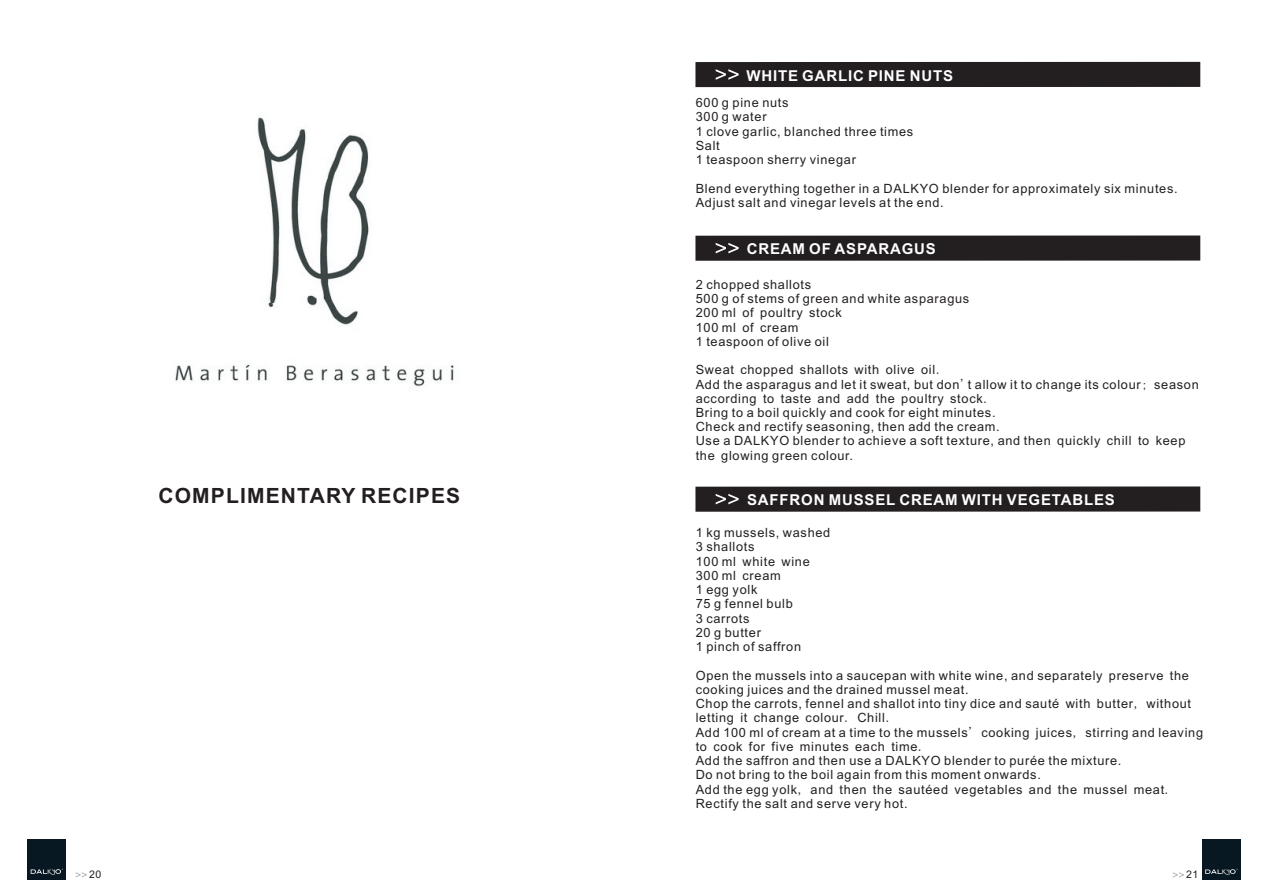
<style>
.page{position:relative;width:1263px;height:893px;background:#fff}
.page>*{position:absolute;margin:0;border:0;box-sizing:border-box;transform-origin:0 0}
.t1{font:700 21px "Arial";letter-spacing:.055em;color:#231f20}
.t2{font:700 15px "Arial";letter-spacing:.055em;color:#fff}
.t3{font:12.75px/14.2px "Arial";letter-spacing:.055em;color:#231f20}
.t4{font:10.5px "Arial";color:#231f20}
.s1{font-family:"Sim Sun"}
</style>
<div class="page">
<div style="left:695px;top:486px;width:505px;height:26px;background:#231f20"></div>
<svg style="left:716px;top:494px;width:23px;height:10px"></svg>
<img style="left:175px;top:117px;width:279px;height:270px">
<div style="left:695px;top:62px;width:505px;height:25px;background:#231f20"></div>
<svg style="left:716px;top:69px;width:23px;height:11px"></svg>
<div style="left:695px;top:235px;width:505px;height:26px;background:#231f20"></div>
<svg style="left:716px;top:243px;width:23px;height:10px"></svg>
<div style="left:27px;top:839px;width:39px;height:41px;background:#071822"></div>
<svg style="left:31px;top:869px;width:32px;height:6px"></svg>
<svg style="left:76px;top:872px;width:11px;height:5px"></svg>
<div style="left:1202px;top:839px;width:38px;height:41px;background:#071822"></div>
<svg style="left:1205px;top:869px;width:33px;height:6px"></svg>
<svg style="left:1173px;top:872px;width:11px;height:5px"></svg>
<p class="t2" style="left:746px;top:70px;width:208px">WHITE GARLIC PINE NUTS</p>
<p class="t3" style="left:696px;top:97px;width:219px">600 g pine nuts<br>300 g water<br>1 clove garlic, blanched three times<br>Salt<br>1 teaspoon sherry vinegar</p>
<p class="t3" style="left:696px;top:182px;width:483px">Blend everything together in a DALKYO blender for approximately six minutes.<br>Adjust salt and vinegar levels at the end.</p>
<h1 class="t1" style="left:158px;top:488px;width:303px">COMPLIMENTARY RECIPES</h1>
<p class="t2" style="left:747px;top:243px;width:191px">CREAM OF ASPARAGUS</p>
<p class="t3" style="left:696px;top:278px;width:275px">2 chopped shallots<br>500 g of stems of green and white asparagus<br>200 ml of poultry stock<br>100 ml of cream<br>1 teaspoon of olive oil</p>
<p class="t3" style="left:696px;top:364px;width:505px">Sweat chopped shallots with olive oil<span class="s1">.<br></span>Add the asparagus and let it sweat, but don<span class="s1">'</span>t allow it to change its colour<span class="s1">;</span> season according to taste and add the poultry stock<span class="s1">.<br></span>Bring to a boil quickly and cook for eight minutes.<br>Check and rectify seasoning, then add the cream.<br>Use a DALKYO blender to achieve a soft texture, and then quickly chill to keep the glowing green colour.</p>
<p class="t2" style="left:747px;top:494px;width:369px">SAFFRON MUSSEL CREAM WITH VEGETABLES</p>
<p class="t3" style="left:696px;top:527px;width:136px">1 kg mussels, washed<br>3 shallots<br>100 ml white wine<br>300 ml cream<br>1 egg yolk<br>75 g fennel bulb<br>3 carrots<br>20 g butter<br>1 pinch of saffron</p>
<p class="t3" style="left:696px;top:669px;width:509px">Open the mussels into a saucepan with white wine, and separately preserve the cooking juices and the drained mussel meat.<br>Chop the carrots, fennel and shallot into tiny dice and sauté with butter<span class="s1">,</span> without letting it change colour<span class="s1">.</span> Chill<span class="s1">.<br></span>Add 100 ml of cream at a time to the mussels<span class="s1">'</span> cooking juices<span class="s1">,</span> stirring and leaving to cook for five minutes each time<span class="s1">.<br></span>Add the saffron and then use a DALKYO blender to purée the mixture.<br>Do not bring to the boil again from this moment onwards.<br>Add the egg yolk<span class="s1">,</span> and then the sautéed vegetables and the mussel meat<span class="s1">.<br></span>Rectify the salt and serve very hot.</p>
<p class="t4" style="left:89px;top:871px;width:14px">20</p>
<p class="t4" style="left:1186px;top:871px;width:14px">21</p>
</div>
